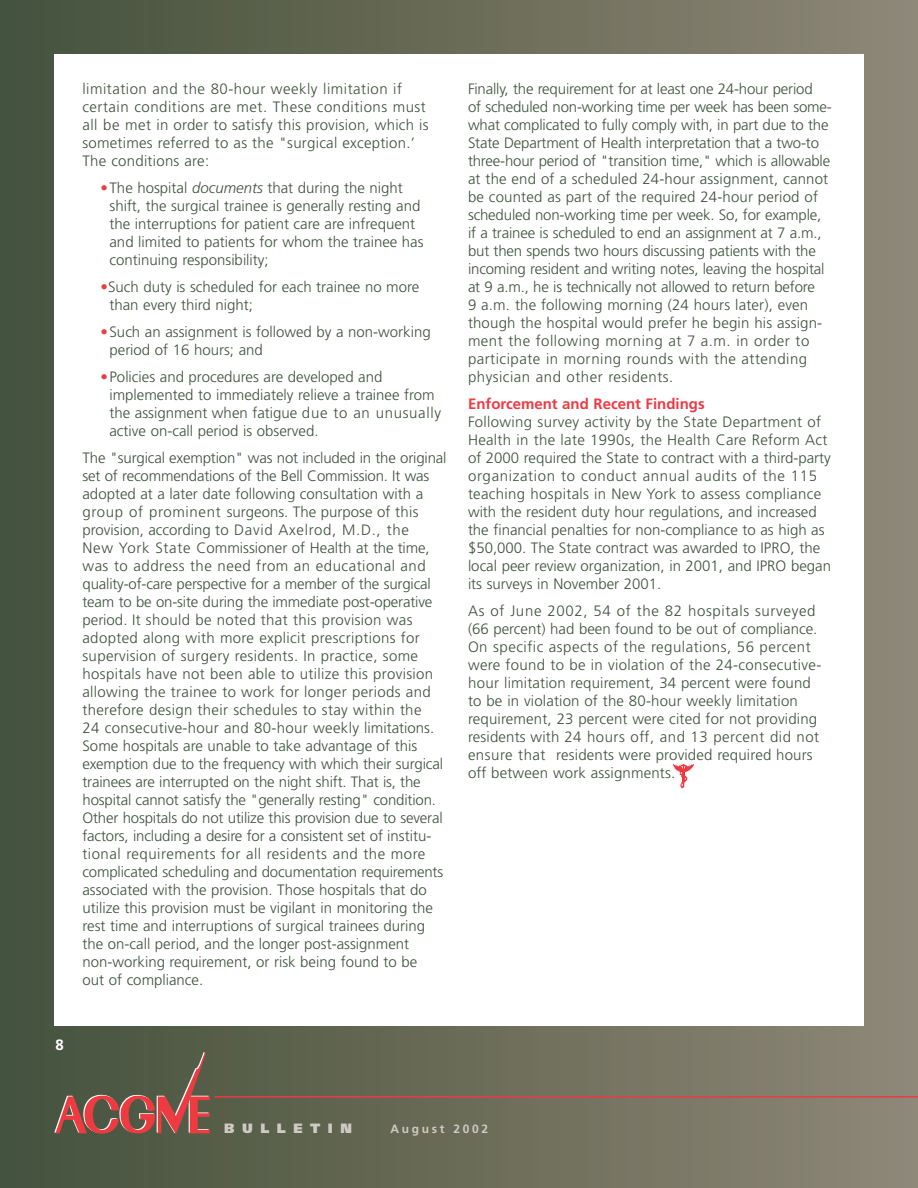
<style>
.page{position:relative;width:918px;height:1188px;background:#fff}
.page>*{position:absolute;margin:0;border:0;box-sizing:border-box;transform-origin:0 0}
.t1{font:300 15px/18px "Frutiger";color:#3f513d}
.t2{font:700 15px "Frutiger";color:#ee3a41}
.t3{font:700 15px "Frutiger";color:#fff}
.t4{font:900 13.5px "Frutiger";letter-spacing:.555em;color:#cfcac4}
.t5{font:700 12px "Frutiger";letter-spacing:.22em;color:#cfcac4}
.s1{color:#ee3a41}
.s2{font-style:italic}
</style>
<div class="page">
<div style="left:0;top:0;width:918px;height:1188px;background:linear-gradient(to right,#44513b,#8f8777)"></div>
<hr style="left:214px;top:1096px;width:704px;height:2px;background:#ee3a41">
<svg style="left:54px;top:1052px;width:156px;height:82px;background:#77594b"></svg>
<div style="left:54px;top:54px;width:810px;height:972px;background:#fff"></div>
<img style="left:674px;top:765px;width:19px;height:23px">
<p class="t1" style="left:82px;top:81px;width:348px">limitation and the 80-hour weekly limitation if certain conditions are met. These conditions must all be met in order to satisfy this provision, which is sometimes referred to as the "surgical exception.’ The conditions are:</p>
<p class="t1" style="left:110px;top:180px;width:316px;text-indent:-9px"><span class="s1">•</span>The hospital <span class="s2">documents</span> that during the night shift, the surgical trainee is generally resting and the interruptions for patient care are infrequent and limited to patients for whom the trainee has continuing responsibility;</p>
<p class="t1" style="left:110px;top:279px;width:311px;text-indent:-9px"><span class="s1">•</span>Such duty is scheduled for each trainee no more than every third night;</p>
<p class="t1" style="left:110px;top:324px;width:323px;text-indent:-9px"><span class="s1">•</span>Such an assignment is followed by a non-working period of 16 hours; and</p>
<p class="t1" style="left:110px;top:369px;width:333px;text-indent:-9px"><span class="s1">•</span>Policies and procedures are developed and implemented to immediately relieve a trainee from the assignment when fatigue due to an unusually active on-call period is observed.</p>
<p class="t1" style="left:83px;top:450px;width:366px">The "surgical exemption" was not included in the original set of recommendations of the Bell Commission. It was adopted at a later date following consultation with a group of prominent surgeons. The purpose of this provision, according to David Axelrod, M.D., the<br>New York State Commissioner of Health at the time, was to address the need from an educational and quality-of-care perspective for a member of the surgical team to be on-site during the immediate post-operative period. It should be noted that this provision was adopted along with more explicit prescriptions for supervision of surgery residents. In practice, some hospitals have not been able to utilize this provision allowing the trainee to work for longer periods and therefore design their schedules to stay within the<br>24 consecutive-hour and 80-hour weekly limitations.<br>Some hospitals are unable to take advantage of this exemption due to the frequency with which their surgical trainees are interrupted on the night shift. That is, the hospital cannot satisfy the "generally resting" condition.<br>Other hospitals do not utilize this provision due to several factors, including a desire for a consistent set of institu&shy;tional requirements for all residents and the more complicated scheduling and documentation requirements associated with the provision. Those hospitals that do utilize this provision must be vigilant in monitoring the rest time and interruptions of surgical trainees during the on-call period, and the longer post-assignment non-working requirement, or risk being found to be<br>out of compliance.</p>
<p class="t3" style="left:56px;top:1039px;width:10px">8</p>
<p class="t1" style="left:468px;top:81px;width:365px">Finally, the requirement for at least one 24-hour period<br>of scheduled non-working time per week has been some&shy;what complicated to fully comply with, in part due to the State Department of Health interpretation that a two-to three-hour period of "transition time," which is allowable at the end of a scheduled 24-hour assignment, cannot be counted as part of the required 24-hour period of scheduled non-working time per week. So, for example, if a trainee is scheduled to end an assignment at 7 a.m., but then spends two hours discussing patients with the incoming resident and writing notes, leaving the hospital at 9 a.m., he is technically not allowed to return before<br>9 a.m. the following morning (24 hours later), even though the hospital would prefer he begin his assign&shy;ment the following morning at 7 a.m. in order to participate in morning rounds with the attending physician and other residents.</p>
<p class="t2" style="left:468px;top:398px;width:238px">Enforcement and Recent Findings</p>
<p class="t1" style="left:468px;top:414px;width:365px">Following survey activity by the State Department of Health in the late 1990s, the Health Care Reform Act of 2000 required the State to contract with a third-party organization to conduct annual audits of the 115 teaching hospitals in New York to assess compliance with the resident duty hour regulations, and increased the financial penalties for non-compliance to as high as $50,000. The State contract was awarded to IPRO, the local peer review organization, in 2001, and IPRO began its surveys in November 2001.</p>
<p class="t1" style="left:468px;top:603px;width:355px">As of June 2002, 54 of the 82 hospitals surveyed (66 percent) had been found to be out of compliance.<br>On specific aspects of the regulations, 56 percent were found to be in violation of the 24-consecutive&shy;hour limitation requirement, 34 percent were found to be in violation of the 80-hour weekly limitation requirement, 23 percent were cited for not providing residents with 24 hours off, and 13 percent did not ensure that residents were provided required hours off between work assignments.</p>
<p class="t4" style="left:224px;top:1123px;width:129px">BULLETIN</p>
<p class="t5" style="left:390px;top:1124px;width:99px">August 2002</p>
</div>
